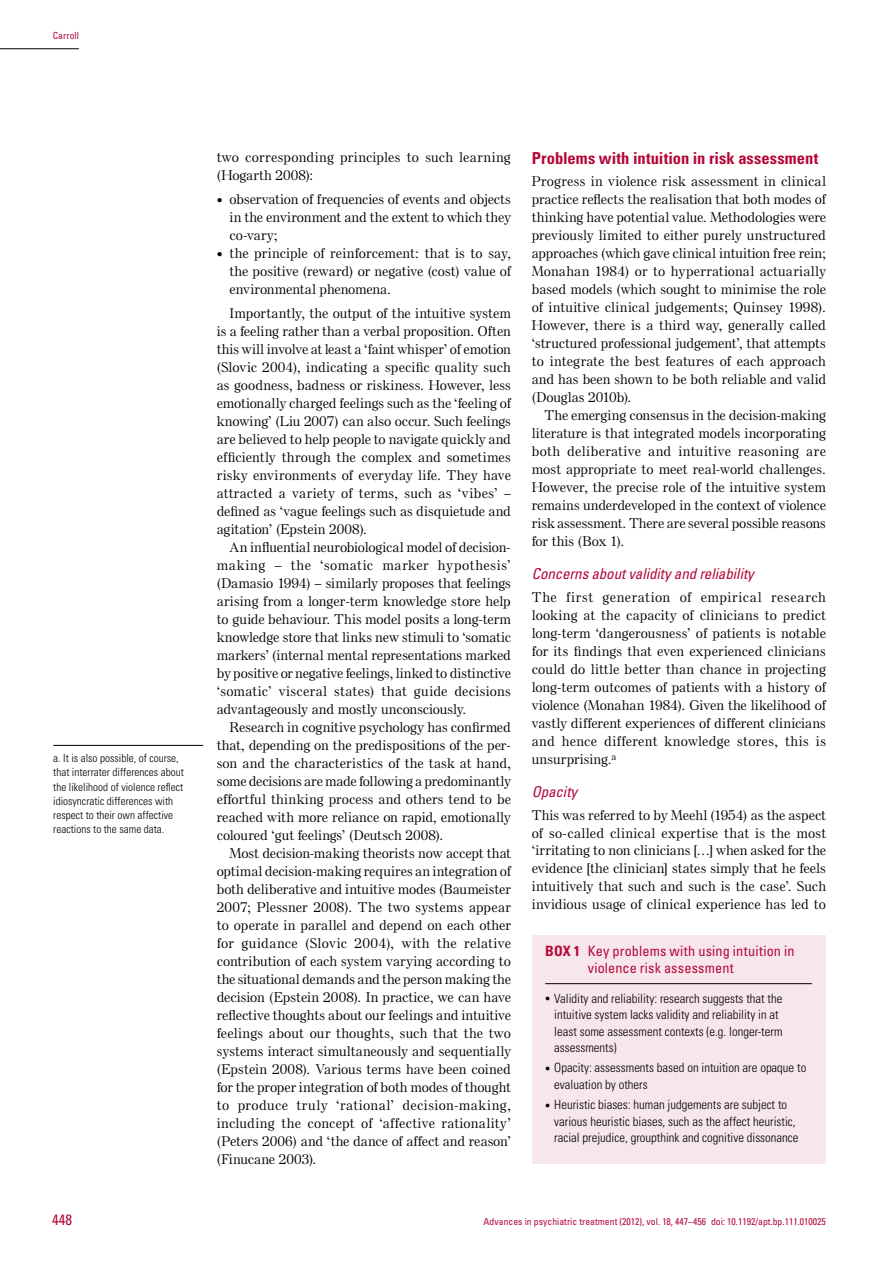
<style>
.page{position:relative;width:893px;height:1263px;background:#fff}
.page>*{position:absolute;margin:0;border:0;box-sizing:border-box;transform-origin:0 0}
.t1{font:700 condensed 16.5px "Univers LT Std";letter-spacing:.005em;color:#b30838}
.t2{font:italic condensed 15px "Univers LT Std";color:#b30838}
.t3{font:condensed 15px "Univers LT Std";color:#b30838}
.t4{font:condensed 14.25px/16.5px "Univers LT Std";letter-spacing:.01em;color:#b30838}
.t5{font:500 13.5px/18px "Else NPL Std";letter-spacing:.015em;color:#000;text-align:justify}
.t6{font:500 13.5px/18px "Else NPL Std";letter-spacing:.035em;color:#000}
.t7{font:300 condensed 12.75px/16.5px "Univers LT Std";color:#000}
.t8{font:300 condensed 11.25px/14.2px "Univers LT Std";color:#000}
.t9{font:condensed 9.75px "Univers LT Std";color:#b30838}
.s1{font-family:"Newspaper Pi BT";font-weight:400;font-size:8.55px}
.s2{font-weight:700}
.s3{font-family:"Newspaper Pi BT";font-weight:400;font-stretch:normal;font-size:7.5px}
</style>
<div class="page">
<hr style="left:0;top:49px;width:79px;height:1px;background:#000">
<hr style="left:53px;top:745px;width:150px;height:1px;background:#000">
<div style="left:532px;top:936px;width:293px;height:228px;background:#f7e6eb"></div>
<hr style="left:545px;top:983px;width:267px;height:1px;background:#000">
<p class="t9" style="left:53px;top:30px;width:27px">Carroll</p>
<p class="t8" style="left:53px;top:751px;width:132px">a. It is also possible, of course, that interrater differences about the likelihood of violence reflect idiosyncratic differences with respect to their own affective reactions to the same data.</p>
<p class="t6" style="left:217px;top:148px;width:295px">two corresponding principles to such learning (Hogarth 2008):</p>
<p class="t5" style="left:230px;top:190px;width:283px;text-indent:-13px"><span class="s1">•</span> observation of frequencies of events and objects in the environment and the extent to which they co-vary;</p>
<p class="t5" style="left:230px;top:244px;width:283px;text-indent:-13px"><span class="s1">•</span> the principle of reinforcement: that is to say, the positive (reward) or negative (cost) value of environmental phenomena.</p>
<p class="t5" style="left:217px;top:304px;width:296px;text-indent:13px">Importantly, the output of the intuitive system is a feeling rather than a verbal proposition. Often this will involve at least a ‘faint whisper’ of emotion (Slovic 2004), indicating a specific quality such as goodness, badness or riskiness. However, less emotionally charged feelings such as the ‘feeling of knowing’ (Liu 2007) can also occur. Such feelings are believed to help people to navigate quickly and efficiently through the complex and sometimes risky environments of everyday life. They have attracted a variety of terms, such as ‘vibes’ – defined as ‘vague feelings such as disquietude and agitation’ (Epstein 2008).</p>
<p class="t5" style="left:217px;top:538px;width:296px;text-indent:13px">An influential neurobiological model of decision&shy;making – the ‘somatic marker hypothesis’ (Damasio 1994) – similarly proposes that feelings arising from a longer-term knowledge store help to guide behaviour. This model posits a long-term knowledge store that links new stimuli to ‘somatic markers’ (internal mental representations marked by positive or negative feelings, linked to distinctive ‘somatic’ visceral states) that guide decisions advantageously and mostly unconsciously.</p>
<p class="t5" style="left:217px;top:718px;width:296px;text-indent:13px">Research in cognitive psychology has confirmed that, depending on the predispositions of the per&shy;son and the characteristics of the task at hand, some decisions are made following a predominantly effortful thinking process and others tend to be reached with more reliance on rapid, emotionally coloured ‘gut feelings’ (Deutsch 2008).</p>
<p class="t5" style="left:217px;top:844px;width:296px;text-indent:13px">Most decision-making theorists now accept that optimal decision-making requires an integration of both deliberative and intuitive modes (Baumeister 2007; Plessner 2008). The two systems appear to operate in parallel and depend on each other for guidance (Slovic 2004), with the relative contribution of each system varying according to the situational demands and the person making the decision (Epstein 2008). In practice, we can have reflective thoughts about our feelings and intuitive feelings about our thoughts, such that the two systems interact simultaneously and sequentially (Epstein 2008). Various terms have been coined for the proper integration of both modes of thought to produce truly ‘rational’ decision-making, including the concept of ‘affective rationality’ (Peters 2006) and ‘the dance of affect and reason’ (Finucane 2003).</p>
<p class="t1" style="left:532px;top:148px;width:288px">Problems with intuition in risk assessment</p>
<p class="t5" style="left:532px;top:173px;width:296px">Progress in violence risk assessment in clinical practice reflects the realisation that both modes of thinking have potential value. Methodologies were previously limited to either purely unstructured approaches (which gave clinical intuition free rein; Monahan 1984) or to hyperrational actuarially based models (which sought to minimise the role of intuitive clinical judgements; Quinsey 1998).<br>However, there is a third way, generally called ‘structured professional judgement’, that attempts to integrate the best features of each approach and has been shown to be both reliable and valid (Douglas 2010b).</p>
<p class="t5" style="left:532px;top:407px;width:296px;text-indent:13px">The emerging consensus in the decision-making literature is that integrated models incorporating both deliberative and intuitive reasoning are most appropriate to meet real-world challenges.<br>However, the precise role of the intuitive system remains underdeveloped in the context of violence risk assessment. There are several possible reasons for this (Box 1).</p>
<p class="t2" style="left:532px;top:565px;width:224px">Concerns about validity and reliability</p>
<p class="t5" style="left:532px;top:588px;width:296px">The first generation of empirical research looking at the capacity of clinicians to predict long-term ‘dangerousness’ of patients is notable for its findings that even experienced clinicians could do little better than chance in projecting long-term outcomes of patients with a history of violence (Monahan 1984). Given the likelihood of vastly different experiences of different clinicians and hence different knowledge stores, this is unsurprising.<sup>a</sup></p>
<p class="t2" style="left:532px;top:782px;width:47px">Opacity</p>
<p class="t5" style="left:532px;top:806px;width:296px">This was referred to by Meehl (1954) as the aspect of so-called clinical expertise that is the most ‘irritating to non clinicians […] when asked for the evidence [the clinician] states simply that he feels intuitively that such and such is the case’. Such invidious usage of clinical experience has led to</p>
<p class="t4" style="left:588px;top:943px;width:208px;text-indent:-42px"><span class="s2">Box 1</span> Key problems with using intuition in violence risk assessment</p>
<p class="t7" style="left:554px;top:990px;width:230px;text-indent:-9px"><span class="s3">•</span> Validity and reliability: research suggests that the intuitive system lacks validity and reliability in at least some assessment contexts (e.g. longer-term assessments)</p>
<p class="t7" style="left:554px;top:1059px;width:254px;text-indent:-9px"><span class="s3">•</span> Opacity: assessments based on intuition are opaque to evaluation by others</p>
<p class="t7" style="left:554px;top:1096px;width:246px;text-indent:-9px"><span class="s3">•</span> Heuristic biases: human judgements are subject to various heuristic biases, such as the affect heuristic, racial prejudice, groupthink and cognitive dissonance</p>
<p class="t3" style="left:52px;top:1210px;width:21px">448</p>
<p class="t9" style="left:484px;top:1216px;width:344px">Advances in psychiatric treatment (2012), vol. 18, 447–456 doi: 10.1192/apt.bp.111.010025</p>
</div>
